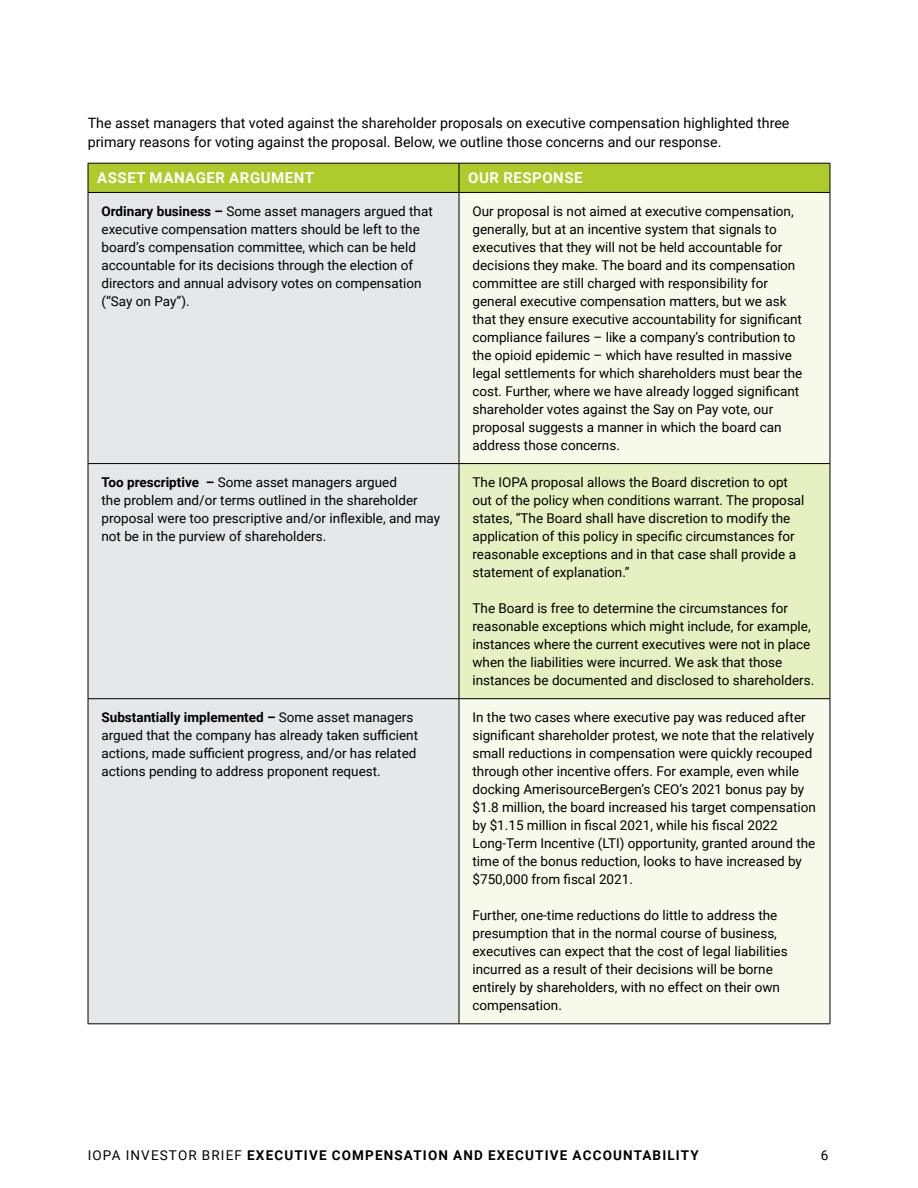
<style>
.page{position:relative;width:918px;height:1188px;background:#fff}
.page>*{position:absolute;margin:0;border:0;box-sizing:border-box;transform-origin:0 0}
.t1{font:700 15px "Roboto";letter-spacing:.035em;color:#fff}
.t2{font:14.25px/19.5px "Roboto";color:#000}
.t3{font:13.5px/18px "Roboto";color:#000}
.t4{font:13.5px/18px "Roboto";color:#000}
.t5{font:700 13.5px "Roboto";letter-spacing:.085em;color:#000}
.s1{font-weight:700}
.s2{font-style:inherit}
.s3{font-weight:400}
</style>
<div class="page">
<div style="left:89px;top:193px;width:370px;height:831px;background:#e6e7e8"></div>
<div style="left:460px;top:193px;width:370px;height:831px;background:#f7faea"></div>
<div style="left:459px;top:464px;width:371px;height:235px;background:#e7f0c0"></div>
<svg style="left:88px;top:163px;width:743px;height:29px;background:#a8c62a"></svg>
<hr style="left:88px;top:192px;width:371px;height:1px;background:#000">
<hr style="left:88px;top:193px;width:1px;height:270px;background:#000">
<hr style="left:459px;top:192px;width:371px;height:1px;background:#000">
<hr style="left:459px;top:193px;width:1px;height:270px;background:#000">
<hr style="left:830px;top:193px;width:1px;height:270px;background:#000">
<hr style="left:88px;top:463px;width:371px;height:1px;background:#000">
<hr style="left:88px;top:464px;width:1px;height:234px;background:#000">
<hr style="left:459px;top:463px;width:371px;height:1px;background:#000">
<hr style="left:459px;top:464px;width:1px;height:234px;background:#000">
<hr style="left:830px;top:464px;width:1px;height:234px;background:#000">
<hr style="left:88px;top:698px;width:371px;height:1px;background:#000">
<hr style="left:88px;top:699px;width:1px;height:325px;background:#000">
<hr style="left:459px;top:698px;width:371px;height:1px;background:#000">
<hr style="left:459px;top:699px;width:1px;height:325px;background:#000">
<hr style="left:830px;top:699px;width:1px;height:325px;background:#000">
<hr style="left:88px;top:1024px;width:371px;height:1px;background:#000">
<hr style="left:459px;top:1024px;width:371px;height:1px;background:#000">
<p class="t2" style="left:88px;top:112px;width:703px">The asset managers that voted against the shareholder proposals on executive compensation highlighted three primary reasons for voting against the proposal. Below, we outline those concerns and our response.</p>
<p class="t1" style="left:97px;top:168px;width:218px">ASSET MANAGER ARGUMENT</p>
<p class="t1" style="left:468px;top:168px;width:116px">OUR RESPONSE</p>
<p class="t3" style="left:102px;top:202px;width:333px"><span class="s1">Ordinary business –</span> Some asset managers argued that executive compensation matters should be left to the board’s compensation committee, which can be held accountable for its decisions through the election of directors and annual advisory votes on compensation (“Say on Pay”).</p>
<p class="t3" style="left:473px;top:202px;width:324px">Our proposal is not aimed at executive compensation, generally, but at an incentive system that signals to executives that they will not be held accountable for decisions they make. The board and its compensation committee are still charged with responsibility for general executive compensation matters, but we ask</p>
<p class="t4" style="left:473px;top:310px;width:331px">that they ensure executive accountability for significant</p>
<p class="t3" style="left:473px;top:328px;width:331px">compliance failures – like a company’s contribution to the opioid epidemic – which have resulted in massive legal settlements for which shareholders must bear the</p>
<p class="t4" style="left:473px;top:382px;width:328px">cost. Further, where we have already logged significant</p>
<p class="t3" style="left:473px;top:400px;width:311px">shareholder votes against the Say on Pay vote, our proposal suggests a manner in which the board can address those concerns.</p>
<p class="t3" style="left:102px;top:473px;width:318px"><span class="s1">Too prescriptive –</span> Some asset managers argued the problem and/or terms outlined in the shareholder</p>
<p class="t4" style="left:102px;top:509px;width:340px">proposal were too prescriptive and/or inflexible, and may</p>
<p class="t3" style="left:102px;top:527px;width:226px">not be in the purview of shareholders.</p>
<p class="t3" style="left:473px;top:473px;width:334px">The IOPA proposal allows the Board discretion to opt out of the policy when conditions warrant. The proposal states, “The Board shall have discretion to modify the</p>
<p class="t4" style="left:473px;top:527px;width:324px">application of this policy in specific circumstances for</p>
<p class="t3" style="left:473px;top:545px;width:325px">reasonable exceptions and in that case shall provide a statement of explanation.”</p>
<p class="t3" style="left:473px;top:599px;width:343px">The Board is free to determine the circumstances for reasonable exceptions which might include, for example, instances where the current executives were not in place when the liabilities were incurred. We ask that those instances be documented and disclosed to shareholders.</p>
<p class="t4" style="left:102px;top:708px;width:318px"><span class="s1">Substantially implemented –</span> <span class="s2">Some asset managers </span>argued that the company has already taken sufficient actions, made sufficient progress, and/or has related</p>
<p class="t3" style="left:102px;top:762px;width:281px">actions pending to address proponent request.</p>
<p class="t3" style="left:473px;top:708px;width:335px">In the two cases where executive pay was reduced after</p>
<p class="t4" style="left:473px;top:726px;width:343px">significant shareholder protest, we note that the relatively</p>
<p class="t3" style="left:473px;top:744px;width:345px">small reductions in compensation were quickly recouped through other incentive offers. For example, even while docking AmerisourceBergen’s CEO’s 2021 bonus pay by $1.8 million, the board increased his target compensation</p>
<p class="t4" style="left:473px;top:816px;width:307px">by $1.15 million in fiscal 2021, while his fiscal 2022</p>
<p class="t3" style="left:473px;top:834px;width:344px">Long-Term Incentive (LTI) opportunity, granted around the time of the bonus reduction, looks to have increased by</p>
<p class="t4" style="left:473px;top:870px;width:162px">$750,000 from fiscal 2021.</p>
<p class="t3" style="left:473px;top:906px;width:317px">Further, one-time reductions do little to address the presumption that in the normal course of business, executives can expect that the cost of legal liabilities incurred as a result of their decisions will be borne entirely by shareholders, with no effect on their own compensation.</p>
<p class="t5" style="left:88px;top:1146px;width:613px"><span class="s3">IOPA INVESTOR BRIEF</span> EXECUTIVE COMPENSATION AND EXECUTIVE ACCOUNTABILITY</p>
<p class="t3" style="left:821px;top:1146px;width:9px">6</p>
</div>
